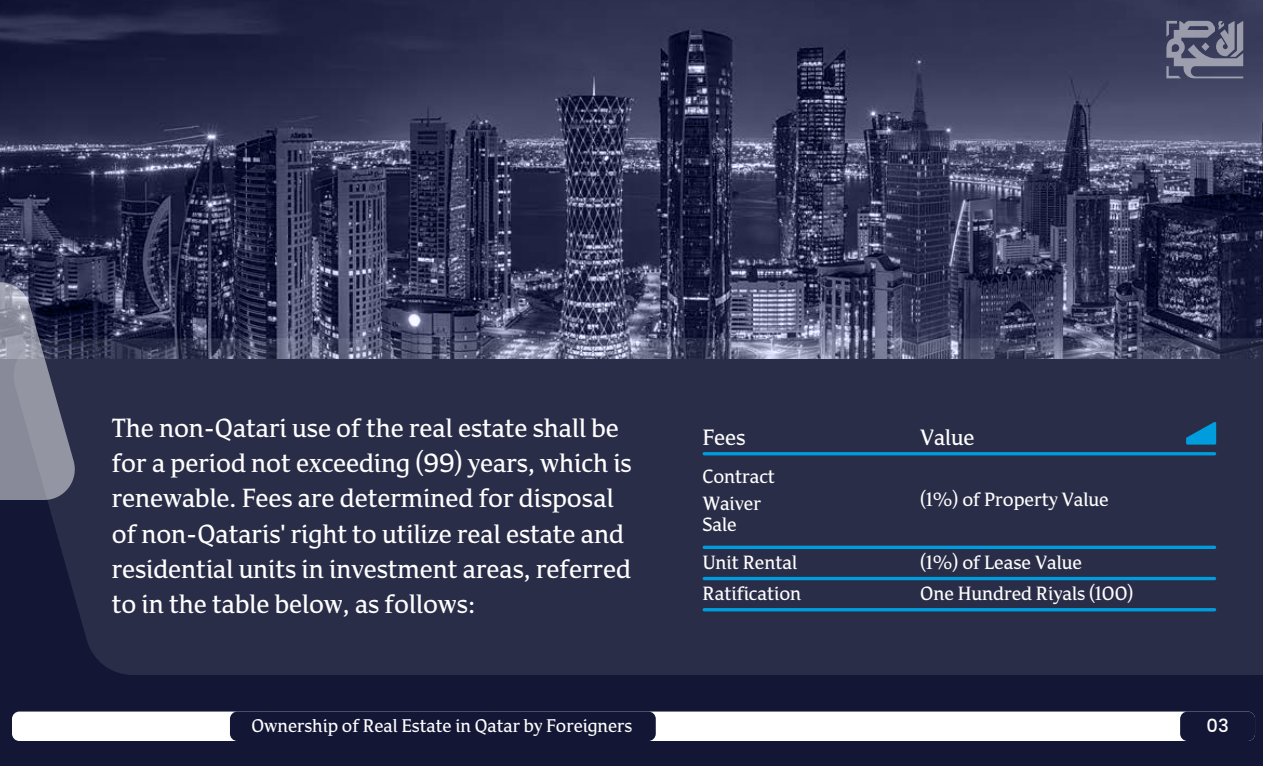
<style>
.page{position:relative;width:1263px;height:766px;background:#fff}
.page>*{position:absolute;margin:0;border:0;box-sizing:border-box;transform-origin:0 0}
.t1{font:39px/35.2px "Tanseek T Regular";color:#fff}
.t2{font:33px "Tanseek T Regular";color:#fff}
.t3{font:28.5px/27px "Tanseek T Regular";color:#fff}
.t4{font:27.3px "Tanseek T Regular";color:#fff}
.t5{font:500 18px "Poppins";color:#fff}
</style>
<div class="page">
<div style="left:0;top:348px;width:1263px;height:417px;background:#131735"></div>
<img style="left:0;top:0;width:1263px;height:338px">
<div style="left:12px;top:711px;width:1243px;height:29px;background:#fff;border-radius:7px"></div>
<div style="left:230px;top:711px;width:426px;height:29px;background:#131735;border-radius:7px"></div>
<div style="left:1180px;top:711px;width:75px;height:29px;background:#131735;border-radius:7px"></div>
<div style="left:47px;top:338px;width:1216px;height:336px;background:#2a2d48"></div>
<svg style="left:0;top:282px;width:75px;height:218px;background:#707285"></svg>
<svg style="left:1186px;top:421px;width:30px;height:23px"></svg>
<hr style="left:703px;top:452px;width:513px;height:3px;background:#009dde;border-radius:2px">
<svg style="left:703px;top:545px;width:513px;height:4px;background:#0789c4"></svg>
<svg style="left:703px;top:576px;width:513px;height:4px;background:#0984bc"></svg>
<hr style="left:703px;top:608px;width:513px;height:3px;background:#009dde;border-radius:2px">
<svg style="left:1166px;top:21px;width:77px;height:57px;background:#6e7187"></svg>
<p class="t1" style="left:112px;top:408px;width:521px">The non-Qatari use of the real estate shall be for a period not exceeding (99) years, which is renewable. Fees are determined for disposal of non-Qataris' right to utilize real estate and residential units in investment areas, referred to in the table below, as follows:</p>
<p class="t4" style="left:252px;top:705px;width:382px">Ownership of Real Estate in Qatar by Foreigners</p>
<p class="t2" style="left:702px;top:413px;width:45px">Fees</p>
<p class="t3" style="left:702px;top:461px;width:74px">Contract<br>Waiver</p>
<p class="t3" style="left:702px;top:504px;width:96px;line-height:37.5px">Sale<br>Unit Rental</p>
<p class="t3" style="left:702px;top:578px;width:100px">Ratification</p>
<p class="t2" style="left:920px;top:413px;width:56px">Value</p>
<p class="t3" style="left:920px;top:483px;width:190px">(1%) of Property Value</p>
<p class="t3" style="left:920px;top:544px;width:215px;line-height:31.5px">(1%) of Lease Value<br>One Hundred Riyals (100)</p>
<p class="t5" style="left:1206px;top:715px;width:24px">03</p>
</div>
